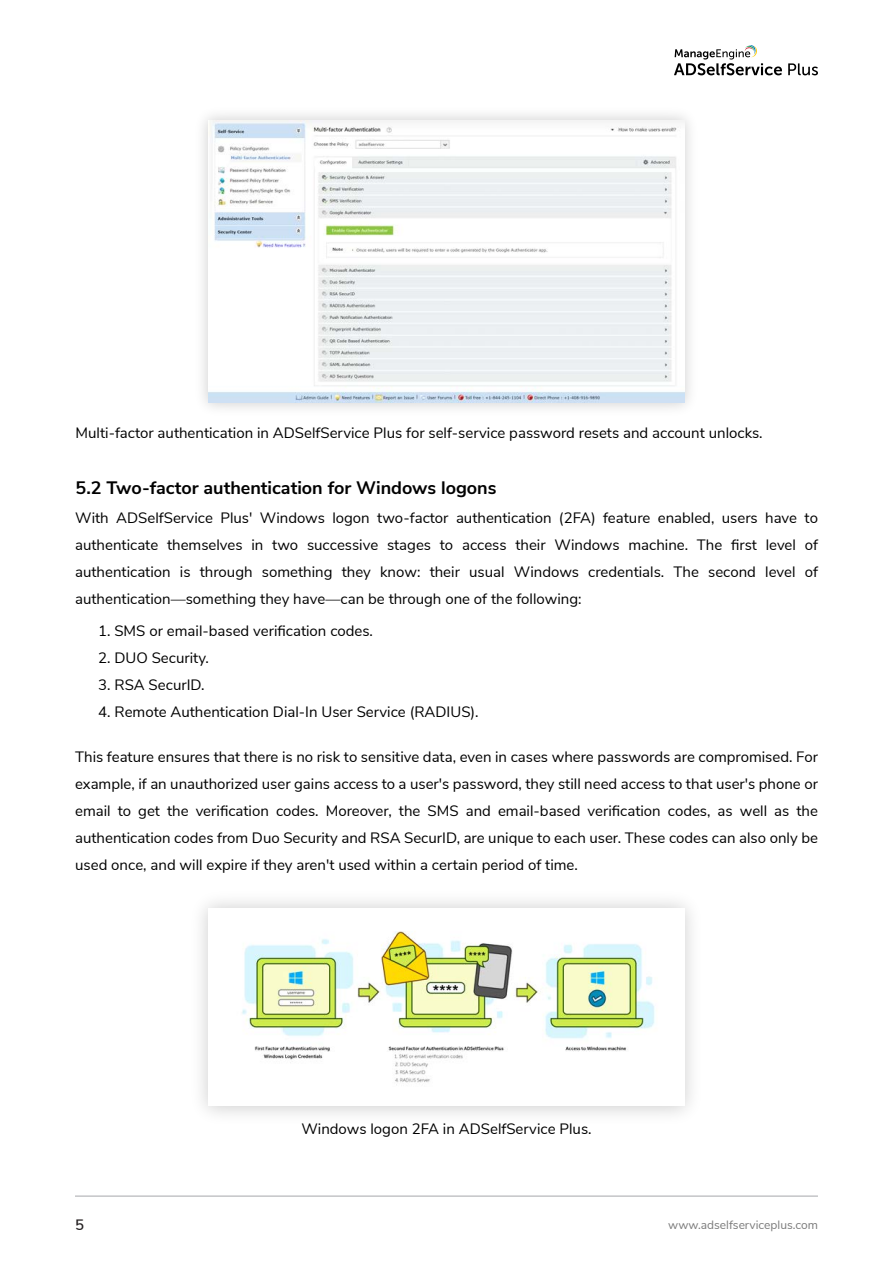
<style>
.page{position:relative;width:893px;height:1263px;background:#fff}
.page>*{position:absolute;margin:0;border:0;box-sizing:border-box;transform-origin:0 0}
.t1{font:700 18px "Nunito Sans";color:#000}
.t2{font:15px/27px "Nunito Sans";color:#000;text-align:justify}
.t3{font:600 15px "Nunito Sans";color:#231f20}
.t4{font:12px "Nunito Sans";color:#7b7b7b}
</style>
<div class="page">
<svg style="left:788px;top:63px;width:30px;height:12px"></svg>
<svg style="left:674px;top:45px;width:108px;height:30px"></svg>
<hr style="left:75px;top:1196px;width:743px;height:1px;background:#a6a8ab">
<img style="left:208px;top:121px;width:477px;height:281px">
<img style="left:241px;top:930px;width:417px;height:157px">
<p class="t2" style="left:76px;top:419px;width:689px">Multi-factor authentication in ADSelfService Plus for self-service password resets and account unlocks.</p>
<p class="t1" style="left:76px;top:475px;width:422px">5.2 Two-factor authentication for Windows logons</p>
<p class="t2" style="left:75px;top:504px;width:744px">With ADSelfService Plus' Windows logon two-factor authentication (2FA) feature enabled, users have to authenticate themselves in two successive stages to access their Windows machine. The first level of authentication is through something they know: their usual Windows credentials. The second level of authentication—something they have—can be through one of the following:</p>
<p class="t2" style="left:98px;top:616px;width:276px">1. SMS or email-based verification codes.</p>
<p class="t2" style="left:98px;top:643px;width:112px">2. DUO Security.</p>
<p class="t2" style="left:98px;top:670px;width:108px">3. RSA SecurID.</p>
<p class="t2" style="left:98px;top:697px;width:382px">4. Remote Authentication Dial-In User Service (RADIUS).</p>
<p class="t2" style="left:75px;top:742px;width:744px">This feature ensures that there is no risk to sensitive data, even in cases where passwords are compromised. For example, if an unauthorized user gains access to a user's password, they still need access to that user's phone or email to get the verification codes. Moreover, the SMS and email-based verification codes, as well as the authentication codes from Duo Security and RSA SecurID, are unique to each user. These codes can also only be used once, and will expire if they aren't used within a certain period of time.</p>
<p class="t2" style="left:301px;top:1114px;width:292px">Windows logon 2FA in ADSelfService Plus.</p>
<p class="t3" style="left:75px;top:1214px;width:10px">5</p>
<p class="t4" style="left:668px;top:1216px;width:151px">www.adselfserviceplus.com</p>
</div>
